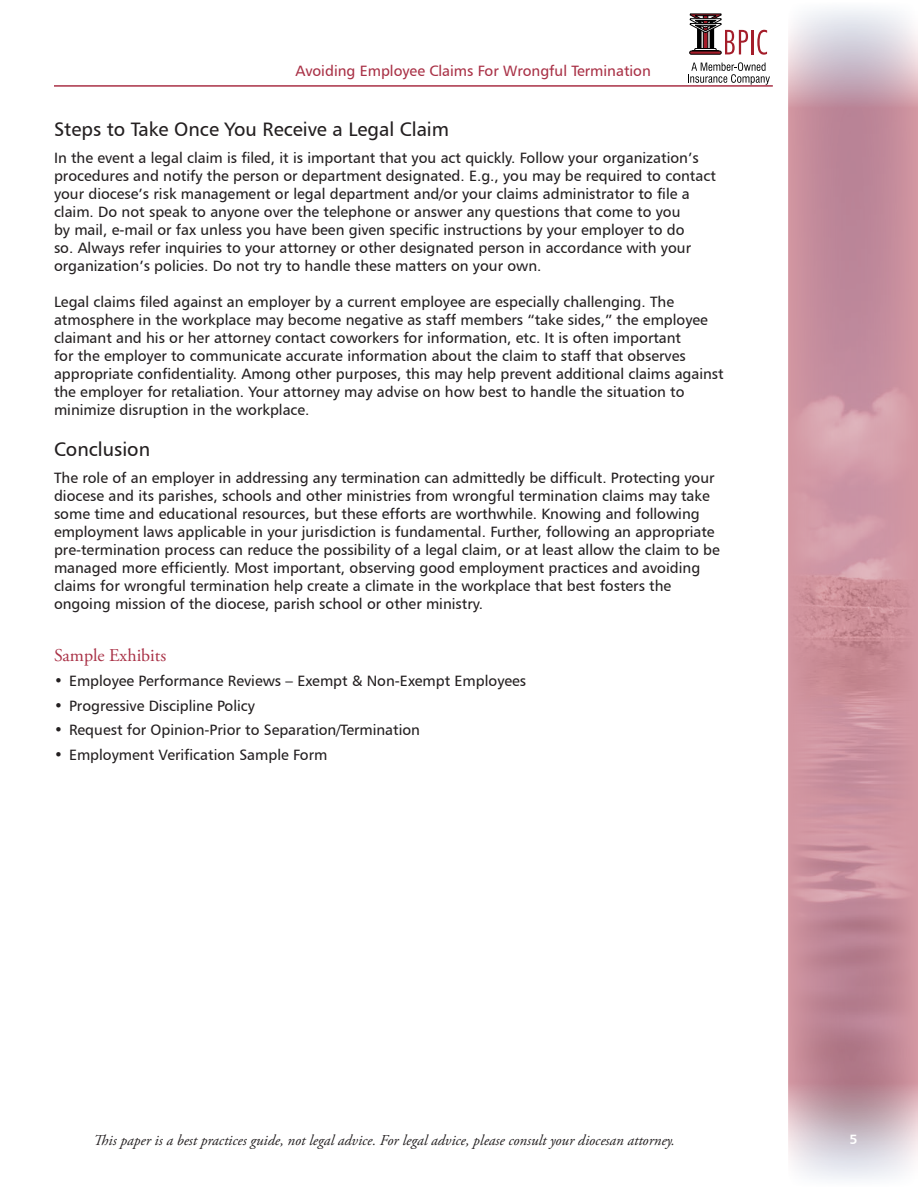
<style>
.page{position:relative;width:918px;height:1188px;background:#fff}
.page>*{position:absolute;margin:0;border:0;box-sizing:border-box;transform-origin:0 0}
.t1{font:19.5px "Humanist 777 BT Roman B";color:#231f20}
.SubHeader{font:18px "Adobe Garamond Pro";color:#a93146}
.Body_Text{font:15px/18px "Humanist 777 BT Roman B";color:#231f20}
.t2{font:italic 15px "Adobe Garamond Pro";color:#231f20}
.t3{font:15px "Humanist 777 BT Roman B";color:#a93146}
.t4{font:13.5px "Humanist 777 BT Bold B";color:#fff}
</style>
<div class="page">
<hr style="left:54px;top:85px;width:719px;height:2px;background:#a93146">
<svg style="left:688px;top:62px;width:82px;height:23px"></svg>
<hr style="left:751px;top:30px;width:3px;height:24px;background:#a41d2a">
<svg style="left:757px;top:30px;width:10px;height:25px"></svg>
<svg style="left:690px;top:13px;width:58px;height:41px"></svg>
<div style="left:694px;top:48px;width:22px;height:3px;border:1px solid #000"></div>
<hr style="left:692px;top:50px;width:27px;height:3px;background:#000">
<div style="left:689px;top:51px;width:32px;height:3px;border:1px solid #000;border-radius:2px"></div>
<p class="t3" style="left:295px;top:61px;width:357px">Avoiding Employee Claims For Wrongful Termination</p>
<p class="t1" style="left:54px;top:117px;width:397px">Steps to Take Once You Receive a Legal Claim</p>
<p class="Body_Text" style="left:54px;top:149px;width:663px">In the event a legal claim is filed, it is important that you act quickly. Follow your organization’s procedures and notify the person or department designated. E.g., you may be required to contact your diocese’s risk management or legal department and/or your claims administrator to file a claim. Do not speak to anyone over the telephone or answer any questions that come to you<br>by mail, e-mail or fax unless you have been given specific instructions by your employer to do<br>so. Always refer inquiries to your attorney or other designated person in accordance with your organization’s policies. Do not try to handle these matters on your own.</p>
<p class="Body_Text" style="left:54px;top:293px;width:671px">Legal claims filed against an employer by a current employee are especially challenging. The atmosphere in the workplace may become negative as staff members “take sides,” the employee claimant and his or her attorney contact coworkers for information, etc. It is often important<br>for the employer to communicate accurate information about the claim to staff that observes appropriate confidentiality. Among other purposes, this may help prevent additional claims against the employer for retaliation. Your attorney may advise on how best to handle the situation to minimize disruption in the workplace.</p>
<p class="t1" style="left:54px;top:437px;width:98px">Conclusion</p>
<p class="Body_Text" style="left:54px;top:468px;width:667px">The role of an employer in addressing any termination can admittedly be difficult. Protecting your diocese and its parishes, schools and other ministries from wrongful termination claims may take some time and educational resources, but these efforts are worthwhile. Knowing and following employment laws applicable in your jurisdiction is fundamental. Further, following an appropriate pre-termination process can reduce the possibility of a legal claim, or at least allow the claim to be managed more efficiently. Most important, observing good employment practices and avoiding claims for wrongful termination help create a climate in the workplace that best fosters the ongoing mission of the diocese, parish school or other ministry.</p>
<p class="SubHeader" style="left:54px;top:645px;width:114px">Sample Exhibits</p>
<p class="Body_Text" style="left:54px;top:671px;width:474px">• Employee Performance Reviews – Exempt &amp; Non-Exempt Employees</p>
<p class="Body_Text" style="left:54px;top:696px;width:203px">• Progressive Discipline Policy</p>
<p class="Body_Text" style="left:54px;top:721px;width:368px">• Request for Opinion-Prior to Separation/Termination</p>
<p class="Body_Text" style="left:54px;top:746px;width:275px">• Employment Verification Sample Form</p>
<p class="t2" style="left:94px;top:1131px;width:583px">This paper is a best practices guide, not legal advice. For legal advice, please consult your diocesan attorney.</p>
<p class="t4" style="left:849px;top:1131px;width:10px">5</p>
</div>
